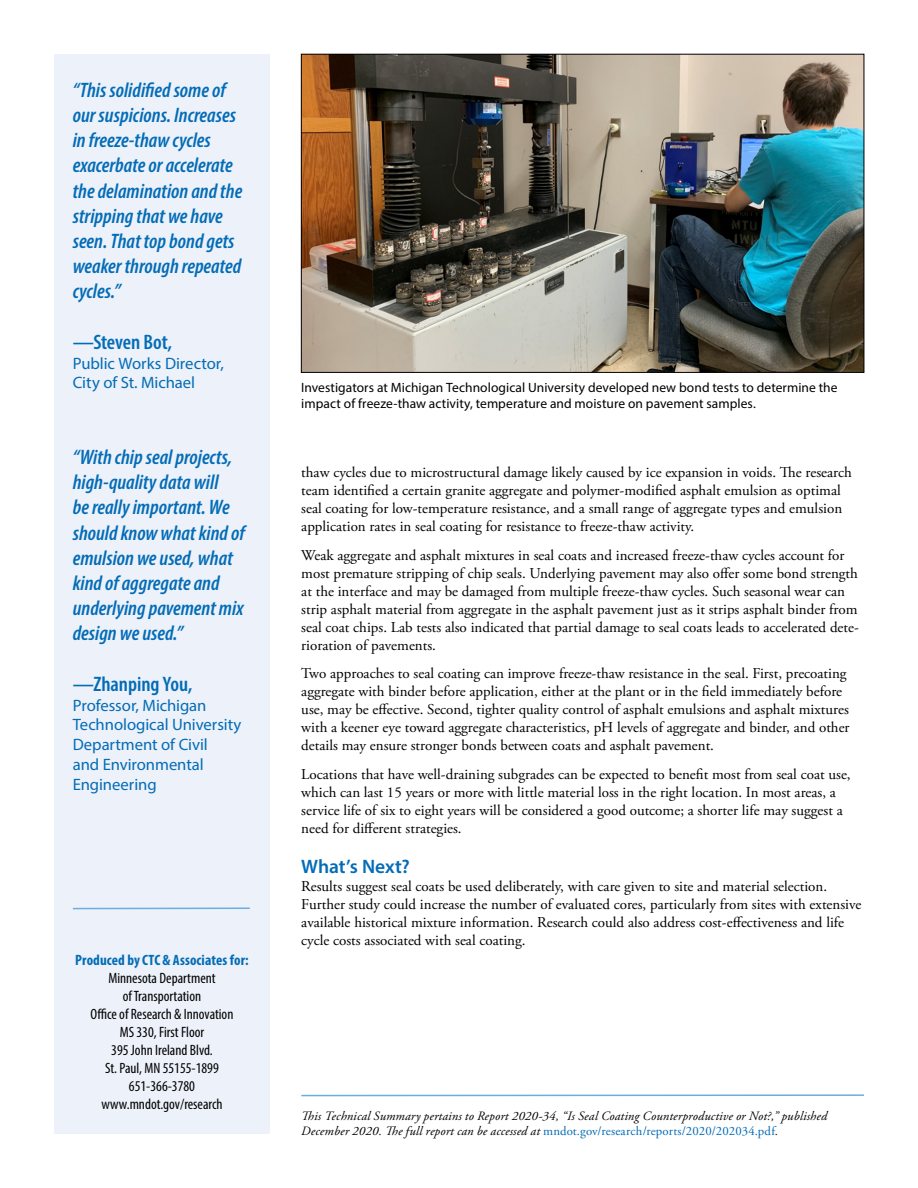
<style>
.page{position:relative;width:918px;height:1188px;background:#fff}
.page>*{position:absolute;margin:0;border:0;box-sizing:border-box;transform-origin:0 0}
.quote_text{font:italic 600 condensed 21px/25.2px "Myriad Pro";color:#036cb6}
.Quote_name_credit{font:600 condensed 21px "Myriad Pro";letter-spacing:-.005em;color:#036cb6}
.t1{font:600 19.5px "Myriad Pro";color:#036cb6}
.Quote_credit_title{font:16.5px/19.8px "Myriad Pro";letter-spacing:-.005em;color:#036cb6}
.Body_copy{font:15px/18px "Adobe Garamond Pro";color:#000}
.Sidebar_contact_name{font:condensed 15px/18px "Myriad Pro";color:#000;text-align:center}
.t2{font:700 condensed 15px "Myriad Pro";letter-spacing:.005em;color:#036cb6}
.Caption_-_left_justi{font:13.5px/16.2px "Myriad Pro";letter-spacing:.005em;color:#000}
.t3{font:italic 12.75px/15.3px "Adobe Garamond Pro";letter-spacing:.015em;color:#000}
.s1{font-style:normal;color:#036cb6}
</style>
<div class="page">
<img style="left:303px;top:56px;width:559px;height:315px">
<div style="left:54px;top:54px;width:216px;height:1080px;background:#ecf1fa"></div>
<hr style="left:301px;top:1094px;width:563px;height:2px;background:#6caddf">
<hr style="left:73px;top:908px;width:177px;height:1px;background:#6caddf">
<p class="quote_text" style="left:73px;top:77px;width:171px">“This solidified some of our suspicions. Increases in freeze-thaw cycles exacerbate or accelerate the delamination and the stripping that we have seen. That top bond gets weaker through repeated cycles.”</p>
<p class="Quote_name_credit" style="left:73px;top:329px;width:101px">—Steven Bot,</p>
<p class="Quote_credit_title" style="left:73px;top:353px;width:153px">Public Works Director,<br>City of St. Michael</p>
<p class="quote_text" style="left:73px;top:444px;width:174px">“With chip seal projects, high-quality data will<br>be really important. We should know what kind of emulsion we used, what kind of aggregate and underlying pavement mix design we used.”</p>
<p class="Quote_name_credit" style="left:73px;top:671px;width:121px">—Zhanping You,</p>
<p class="Quote_credit_title" style="left:73px;top:695px;width:170px">Professor, Michigan<br>Technological University<br>Department of Civil<br>and Environmental<br>Engineering</p>
<h3 class="t2" style="left:75px;top:950px;width:175px">Produced by CTC &amp; Associates for:</h3>
<p class="Sidebar_contact_name" style="left:108px;top:968px;width:109px">Minnesota Department of Transportation</p>
<p class="Sidebar_contact_name" style="left:91px;top:1004px;width:144px">Office of Research &amp; Innovation</p>
<p class="Sidebar_contact_name" style="left:120px;top:1022px;width:86px">MS 330, First Floor</p>
<p class="Sidebar_contact_name" style="left:111px;top:1040px;width:103px">395 John Ireland Blvd.</p>
<p class="Sidebar_contact_name" style="left:105px;top:1058px;width:115px">St. Paul, MN 55155-1899</p>
<p class="Sidebar_contact_name" style="left:129px;top:1076px;width:68px">651-366-3780</p>
<p class="Sidebar_contact_name" style="left:101px;top:1094px;width:123px">www.mndot.gov/research</p>
<p class="Caption_-_left_justi" style="left:301px;top:379px;width:538px">Investigators at Michigan Technological University developed new bond tests to determine the impact of freeze-thaw activity, temperature and moisture on pavement samples.</p>
<p class="Body_copy" style="left:301px;top:464px;width:552px">thaw cycles due to microstructural damage likely caused by ice expansion in voids. The research team identified a certain granite aggregate and polymer-modified asphalt emulsion as optimal seal coating for low-temperature resistance, and a small range of aggregate types and emulsion application rates in seal coating for resistance to freeze-thaw activity.</p>
<p class="Body_copy" style="left:301px;top:546px;width:559px">Weak aggregate and asphalt mixtures in seal coats and increased freeze-thaw cycles account for most premature stripping of chip seals. Underlying pavement may also offer some bond strength at the interface and may be damaged from multiple freeze-thaw cycles. Such seasonal wear can strip asphalt material from aggregate in the asphalt pavement just as it strips asphalt binder from seal coat chips. Lab tests also indicated that partial damage to seal coats leads to accelerated dete&shy;rioration of pavements.</p>
<p class="Body_copy" style="left:301px;top:665px;width:550px">Two approaches to seal coating can improve freeze-thaw resistance in the seal. First, precoating aggregate with binder before application, either at the plant or in the field immediately before use, may be effective. Second, tighter quality control of asphalt emulsions and asphalt mixtures with a keener eye toward aggregate characteristics, pH levels of aggregate and binder, and other details may ensure stronger bonds between coats and asphalt pavement.</p>
<p class="Body_copy" style="left:301px;top:766px;width:551px">Locations that have well-draining subgrades can be expected to benefit most from seal coat use, which can last 15 years or more with little material loss in the right location. In most areas, a service life of six to eight years will be considered a good outcome; a shorter life may suggest a need for different strategies.</p>
<h2 class="t1" style="left:301px;top:854px;width:110px">What’s Next?</h2>
<p class="Body_copy" style="left:301px;top:878px;width:562px">Results suggest seal coats be used deliberately, with care given to site and material selection.<br>Further study could increase the number of evaluated cores, particularly from sites with extensive available historical mixture information. Research could also address cost-effectiveness and life cycle costs associated with seal coating.</p>
<p class="t3" style="left:301px;top:1108px;width:527px">This Technical Summary pertains to Report 2020-34, “Is Seal Coating Counterproductive or Not?,” published<br>December 2020. The full report can be accessed at <span class="s1">mndot.gov/research/reports/2020/202034.pdf</span>.</p>
</div>
